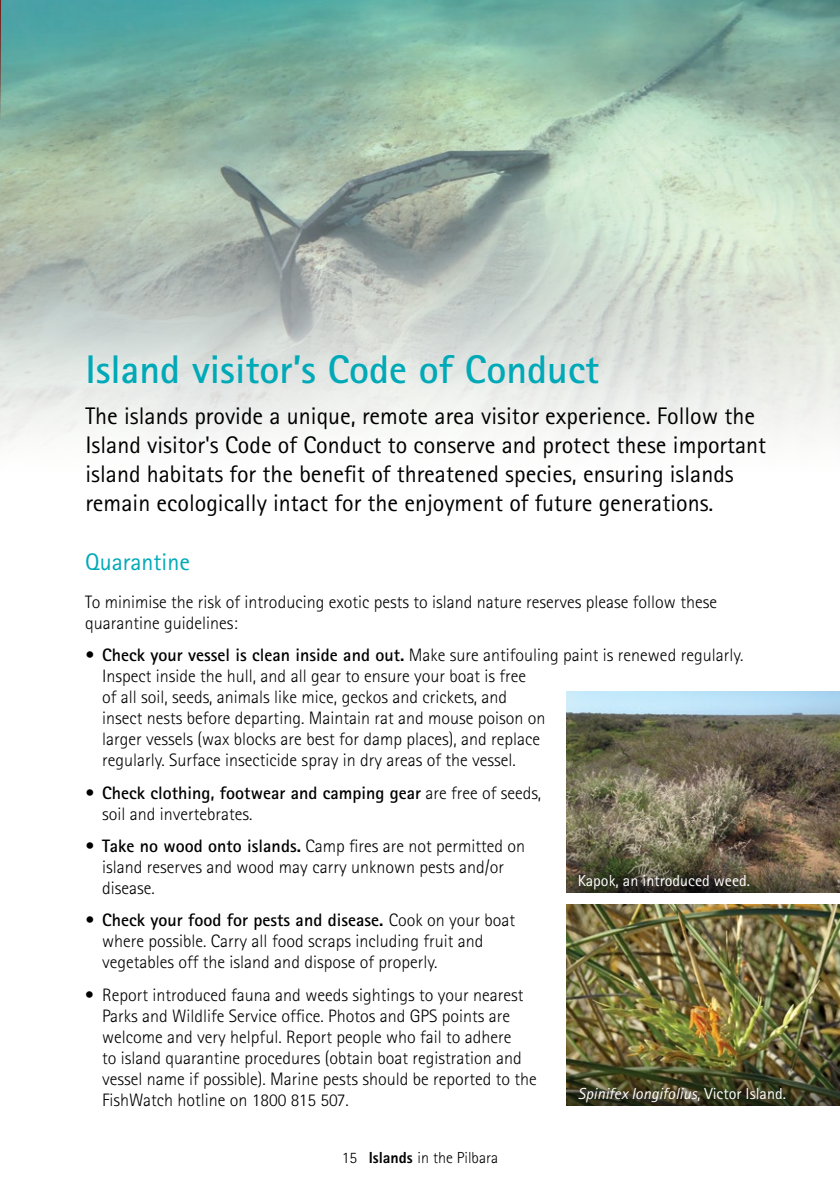
<style>
.page{position:relative;width:840px;height:1191px;background:#fff}
.page>*{position:absolute;margin:0;border:0;box-sizing:border-box;transform-origin:0 0}
.t1{font:700 40px "Rotis Sans Serif";color:#00a9b7}
.t2{font:24px/28.8px "Rotis Sans Serif";color:#000}
.t3{font:24px "Rotis Sans Serif";color:#00a9b7}
.t4{font:300 18px/21px "Rotis Sans Serif";color:#000}
.t5{font:700 18px/21px "Rotis Sans Serif";color:#000}
.t6{font:italic 16px "Rotis Sans Serif";color:#fff}
.t7{font:16px "Rotis Sans Serif";color:#fff}
.t8{font:300 16px "Rotis Sans Serif";color:#000}
.s1{font-weight:700}
.s2{font-weight:300}
.s3{font-style:normal}
.s4{font-weight:800}
</style>
<div class="page">
<img style="left:0;top:0;width:839px;height:448px">
<hr style="left:0;top:0;width:1px;height:121px;background:#751a15">
<img style="left:566px;top:904px;width:273px;height:98px">
<img style="left:566px;top:1002px;width:273px;height:104px">
<img style="left:566px;top:691px;width:273px;height:98px">
<img style="left:566px;top:789px;width:273px;height:104px">
<h1 class="t1" style="left:85px;top:344px;width:515px">Island visitor’s Code of Conduct</h1>
<p class="t2" style="left:85px;top:401px;width:682px">The islands provide a unique, remote area visitor experience. Follow the Island visitor's Code of Conduct to conserve and protect these important island habitats for the benefit of threatened species, ensuring islands remain ecologically intact for the enjoyment of future generations.</p>
<h2 class="t3" style="left:85px;top:547px;width:106px">Quarantine</h2>
<p class="t4" style="left:85px;top:591px;width:633px">To minimise the risk of introducing exotic pests to island nature reserves please follow these quarantine guidelines:</p>
<p class="t4" style="left:102px;top:644px;width:642px;text-indent:-17px"><span class="s1">• Check your vessel is clean inside and out.</span> Make sure antifouling paint is renewed regularly.<br>Inspect inside the hull, and all gear to ensure your boat is free<br>of all soil, seeds, animals like mice, geckos and crickets, and<br>insect nests before departing. Maintain rat and mouse poison on<br>larger vessels (wax blocks are best for damp places), and replace<br>regularly. Surface insecticide spray in dry areas of the vessel.</p>
<p class="t5" style="left:102px;top:781px;width:440px;text-indent:-17px">• Check clothing, footwear and camping gear <span class="s2">are free of seeds, soil and invertebrates.</span></p>
<p class="t4" style="left:102px;top:835px;width:424px;text-indent:-17px"><span class="s1">• Take no wood onto islands.</span> Camp fires are not permitted on island reserves and wood may carry unknown pests and/or disease.</p>
<p class="t4" style="left:102px;top:910px;width:414px;text-indent:-17px"><span class="s1">• Check your food for pests and disease.</span> Cook on your boat where possible. Carry all food scraps including fruit and vegetables off the island and dispose of properly.</p>
<p class="t4" style="left:102px;top:984px;width:436px;text-indent:-17px">• Report introduced fauna and weeds sightings to your nearest Parks and Wildlife Service office. Photos and GPS points are welcome and very helpful. Report people who fail to adhere<br>to island quarantine procedures (obtain boat registration and vessel name if possible). Marine pests should be reported to the FishWatch hotline on 1800 815 507.</p>
<p class="t7" style="left:577px;top:870px;width:174px">Kapok, an introduced weed.</p>
<p class="t6" style="left:577px;top:1083px;width:209px">Spinifex longifolius<span class="s3">, Victor Island.</span></p>
<p class="t8" style="left:341px;top:1148px;width:158px">15 <span class="s4">Islands</span> in the Pilbara</p>
</div>
